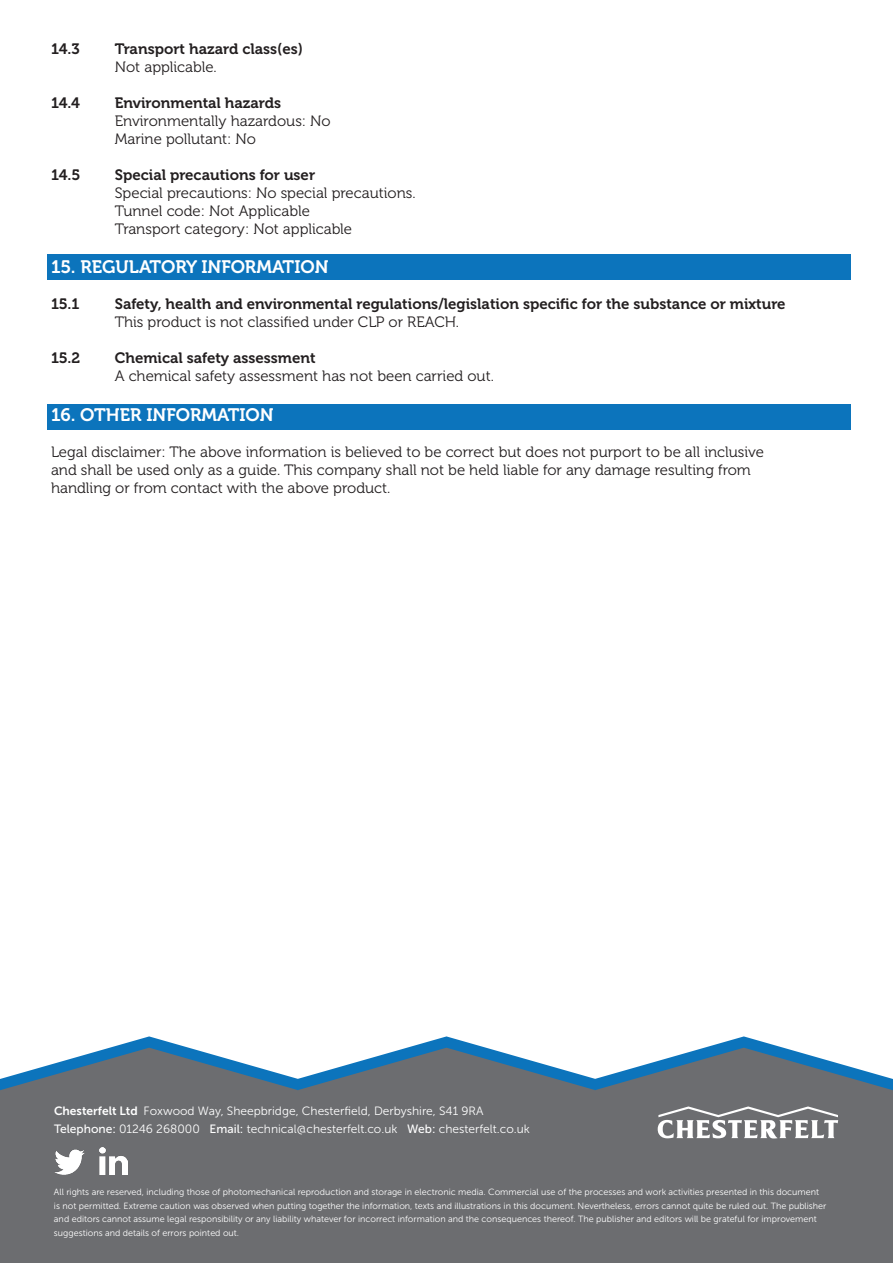
<style>
.page{position:relative;width:893px;height:1263px;background:#fff}
.page>*{position:absolute;margin:0;border:0;box-sizing:border-box;transform-origin:0 0}
.t1{font:18px "Museo 700";color:#fff}
.t2{font:15px/18px "Museo 300";color:#231f20}
.t3{font:15px "Museo 700";color:#231f20}
.t4{font:12px/18px "Museo Sans 300";color:#fff}
.t5{font:9px/13.5px "Museo Sans 300";color:#fff}
.s1{font-family:"Museo Sans 700"}
.s2{font-family:"Museo Sans 500"}
</style>
<div class="page">
<div style="left:47px;top:404px;width:803px;height:25px;background:#0c74bc"></div>
<div style="left:47px;top:254px;width:803px;height:26px;background:#0c74bc"></div>
<div style="left:0;top:1090px;width:893px;height:173px;background:#6c6d70"></div>
<svg style="left:0;top:1036px;width:893px;height:54px"></svg>
<svg style="left:658px;top:1106px;width:180px;height:32px"></svg>
<img style="left:99px;top:1147px;width:29px;height:28px">
<img style="left:54px;top:1149px;width:31px;height:26px">
<p class="t3" style="left:51px;top:40px;width:30px">14.3</p>
<p class="t3" style="left:115px;top:40px;width:190px">Transport hazard class(es)</p>
<p class="t2" style="left:115px;top:58px;width:104px">Not applicable.</p>
<p class="t3" style="left:51px;top:94px;width:31px">14.4</p>
<p class="t3" style="left:115px;top:94px;width:168px">Environmental hazards</p>
<p class="t2" style="left:115px;top:112px;width:217px">Environmentally hazardous: No<br>Marine pollutant: No</p>
<p class="t3" style="left:51px;top:166px;width:31px">14.5</p>
<p class="t3" style="left:115px;top:166px;width:202px">Special precautions for user</p>
<p class="t2" style="left:115px;top:184px;width:302px">Special precautions: No special precautions.<br>Tunnel code: Not Applicable<br>Transport category: Not applicable</p>
<p class="t1" style="left:51px;top:257px;width:279px">15. REGULATORY INFORMATION</p>
<p class="t3" style="left:51px;top:296px;width:30px">15.1</p>
<p class="t3" style="left:115px;top:296px;width:672px">Safety, health and environmental regulations/legislation specific for the substance or mixture</p>
<p class="t2" style="left:115px;top:314px;width:346px">This product is not classified under CLP or REACH.</p>
<p class="t3" style="left:51px;top:350px;width:31px">15.2</p>
<p class="t3" style="left:115px;top:350px;width:202px">Chemical safety assessment</p>
<p class="t2" style="left:115px;top:368px;width:381px">A chemical safety assessment has not been carried out.</p>
<p class="t1" style="left:51px;top:405px;width:224px">16. OTHER INFORMATION</p>
<p class="t2" style="left:51px;top:443px;width:714px">Legal disclaimer: The above information is believed to be correct but does not purport to be all inclusive</p>
<p class="t2" style="left:51px;top:461px;width:701px">and shall be used only as a guide. This company shall not be held liable for any damage resulting from handling or from contact with the above product.</p>
<p class="t4" style="left:54px;top:1102px;width:477px"><span class="s1">Chesterfelt Ltd</span> Foxwood Way, Sheepbridge, Chesterfield, Derbyshire, S41 9RA<br><span class="s2">Telephone:</span> 01246 268000 <span class="s2">Email:</span> technical@chesterfelt.co.uk <span class="s2">Web:</span> chesterfelt.co.uk</p>
<p class="t5" style="left:54px;top:1185px;width:774px">All rights are reserved, including those of photomechanical reproduction and storage in electronic media. Commercial use of the processes and work activities presented in this document is not permitted. Extreme caution was observed when putting together the information, texts and illustrations in this document. Nevertheless, errors cannot quite be ruled out. The publisher and editors cannot assume legal responsibility or any liability whatever for incorrect information and the consequences thereof. The publisher and editors will be grateful for improvement suggestions and details of errors pointed out.</p>
</div>
